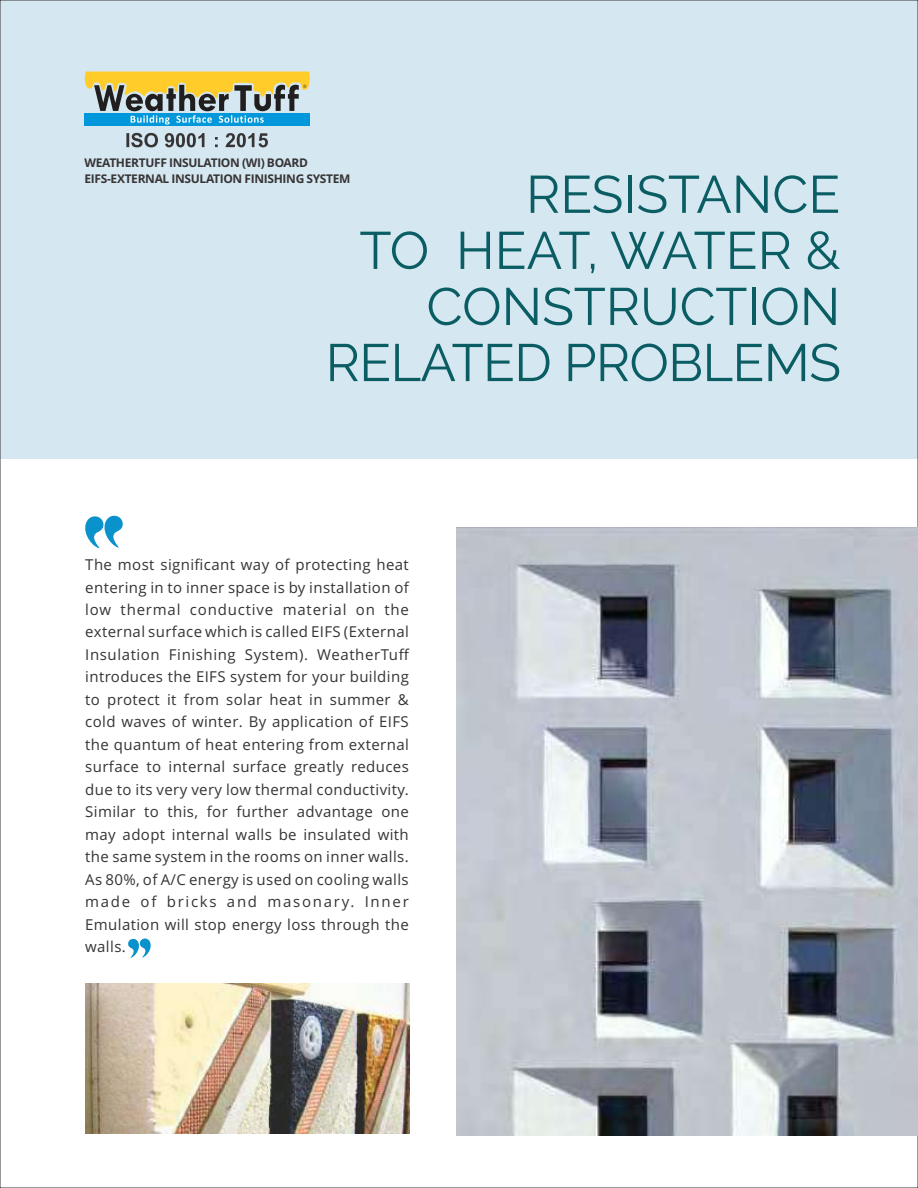
<style>
.page{position:relative;width:918px;height:1188px;background:#fff}
.page>*{position:absolute;margin:0;border:0;box-sizing:border-box;transform-origin:0 0}
.t1{font:52.5px/56.1px "Raleway";letter-spacing:-.005em;color:#0b5d64;text-align:right}
.t2{font:15px/22.5px "Open Sans";letter-spacing:.025em;color:#373435;text-align:justify}
.t3{font:700 12px/16px "Open Sans";letter-spacing:-.03em;color:#373435}
</style>
<div class="page">
<div style="left:0;top:0;width:918px;height:459px;background:#d5e7f0"></div>
<svg style="left:85px;top:515px;width:38px;height:33px"></svg>
<svg style="left:128px;top:938px;width:23px;height:20px"></svg>
<img style="left:85px;top:984px;width:324px;height:150px">
<img style="left:457px;top:527px;width:461px;height:608px">
<div style="left:85px;top:114px;width:225px;height:12px;background:#0098da"></div>
<svg style="left:84px;top:72px;width:226px;height:53px"></svg>
<svg style="left:126px;top:133px;width:142px;height:14px"></svg>
<p class="t3" style="left:85px;top:156px;width:267px">WEATHERTUFF INSULATION (WI) BOARD<br>EIFS-EXTERNAL INSULATION FINISHING SYSTEM</p>
<h1 class="t1" style="left:326px;top:166px;width:517px">RESISTANCE<br>TO HEAT, WATER &amp;<br>CONSTRUCTION<br>RELATED PROBLEMS</h1>
<p class="t2" style="left:85px;top:555px;width:326px">The most significant way of protecting heat entering in to inner space is by installation of low thermal conductive material on the external surface which is called EIFS (External Insulation Finishing System). WeatherTuff introduces the EIFS system for your building to protect it from solar heat in summer &amp; cold waves of winter. By application of EIFS the quantum of heat entering from external surface to internal surface greatly reduces due to its very very low thermal conductivity.<br>Similar to this, for further advantage one may adopt internal walls be insulated with the same system in the rooms on inner walls.<br>As 80%, of A/C energy is used on cooling walls made of bricks and masonary. Inner Emulation will stop energy loss through the walls.</p>
</div>
